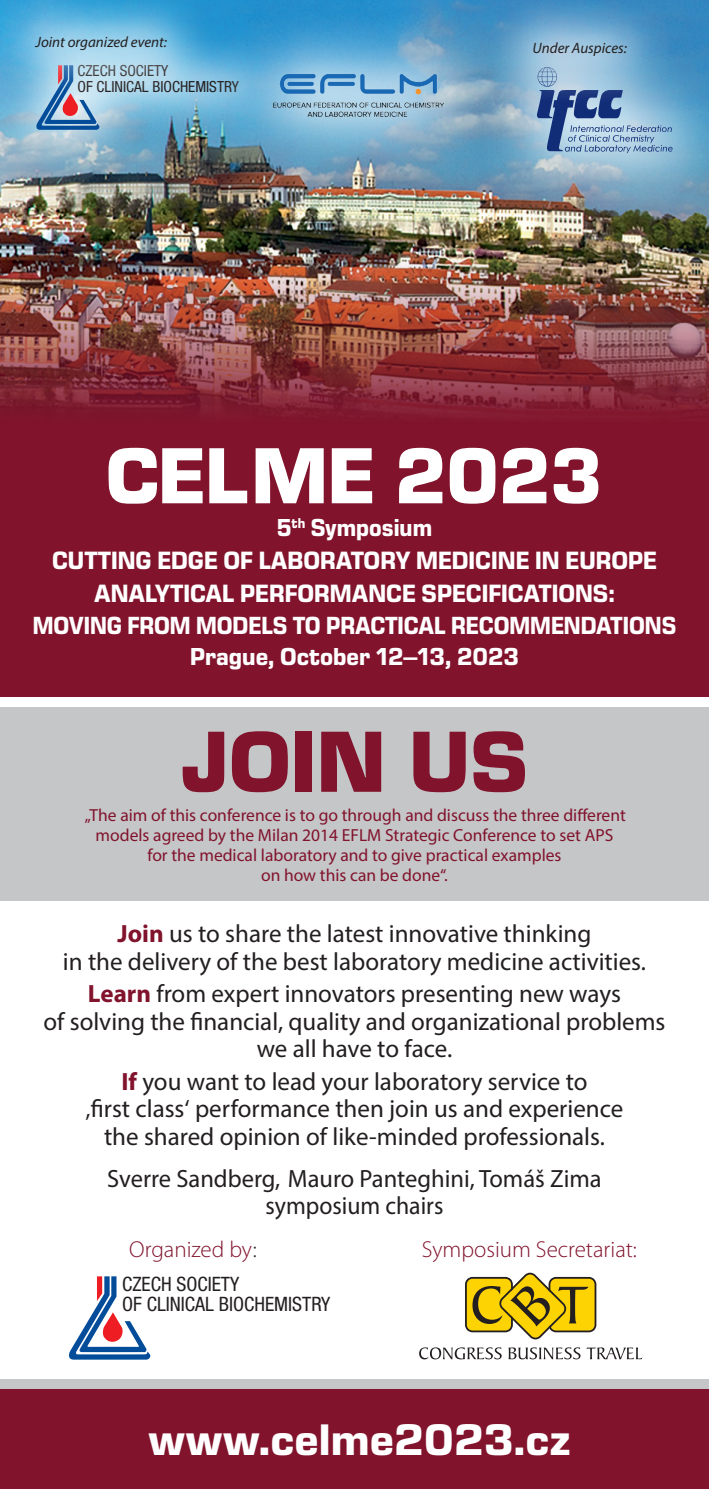
<style>
.page{position:relative;width:709px;height:1489px;background:#fff}
.page>*{position:absolute;margin:0;border:0;box-sizing:border-box;transform-origin:0 0}
.t1{font:90px "Eurostile TCE Blac";color:#81132c}
.t2{font:82.5px "Eurostile TCE Blac";letter-spacing:-.01em;color:#fff}
.t3{font:700 45px "Eurostile Next LT Pro";color:#fff}
.t4{font:700 25.5px "Eurostile Next LT Pro";color:#fff;scale:.92 1}
.t5{font:700 25.25px "Eurostile Next LT Pro";letter-spacing:-.005em;color:#fff;scale:.88 1}
.t6{font:25px/27.5px "Myriad Pro";color:#231f20;text-align:center}
.t7{font:700 25px "Eurostile Next LT Pro";color:#fff;scale:.93 1}
.t8{font:700 25px "Eurostile Next LT Pro";color:#fff;scale:.9 1}
.t9{font:300 23px "Myriad Pro";color:#81132c}
.t10{font:condensed 19.75px/20.5px "Helvetica Neue LT Pro";color:#231f20}
.t11{font:17.5px/20px "Myriad Pro";color:#81132c;text-align:center}
.t12{font:condensed 15.25px/15.8px "Helvetica Neue LT Pro";color:#231f20}
.t13{font:italic 15px "Myriad Pro";color:#231f20}
.s1{font-weight:700;color:#81132c}
.s2{color:#231f20}
</style>
<div class="page">
<div style="left:0;top:1378px;width:709px;height:110px;background:#c5c6c8"></div>
<div style="left:0;top:0;width:709px;height:696px;background:#81132c"></div>
<img style="left:0;top:0;width:709px;height:416px">
<div style="left:0;top:1389px;width:709px;height:99px;background:#81132c"></div>
<div style="left:0;top:12px;width:289px;height:171px;background:#fff;opacity:.8"></div>
<svg style="left:36px;top:101px;width:64px;height:29px;background:#788eb4"></svg>
<div style="left:0;top:0;width:217px;height:101px;background:#fff;opacity:.8"></div>
<svg style="left:465px;top:1272px;width:131px;height:67px"></svg>
<svg style="left:419px;top:1347px;width:82px;height:12px"></svg>
<svg style="left:508px;top:1347px;width:72px;height:12px"></svg>
<svg style="left:586px;top:1347px;width:56px;height:12px"></svg>
<svg style="left:68px;top:1276px;width:83px;height:83px"></svg>
<div style="left:0;top:707px;width:709px;height:193px;background:#c5c6c8"></div>
<div style="left:207px;top:5px;width:302px;height:180px;background:#fff;opacity:.8"></div>
<img style="left:269px;top:69px;width:181px;height:52px">
<div style="left:469px;top:0;width:240px;height:221px;background:#fff;opacity:.8"></div>
<svg style="left:537px;top:106px;width:135px;height:47px;background:#85a4c6"></svg>
<div style="left:483px;top:0;width:194px;height:106px;background:#fff;opacity:.8"></div>
<p class="t13" style="left:35px;top:32px;width:133px">Joint organized event:</p>
<p class="t12" style="left:78px;top:63px;width:163px">CZECH SOCIETY<br>OF CLINICAL BIOCHEMISTRY</p>
<p class="t13" style="left:532px;top:39px;width:96px">Under Auspices:</p>
<p class="t2" style="left:106px;top:430px;width:498px">CELME 2023</p>
<p class="t8" style="left:277px;top:513px;width:174px">5<sup>th</sup> Symposium</p>
<p class="t4" style="left:52px;top:546px;width:659px">CUTTING EDGE OF LABORATORY MEDICINE IN EUROPE</p>
<p class="t4" style="left:94px;top:579px;width:567px">ANALYTICAL PERFORMANCE SPECIFICATIONS:</p>
<p class="t5" style="left:33px;top:610px;width:733px">MOVING FROM MODELS TO PRACTICAL RECOMMENDATIONS</p>
<p class="t7" style="left:190px;top:642px;width:355px">Prague, October 12–13, 2023</p>
<p class="t1" style="left:181px;top:712px;width:348px">JOIN US</p>
<p class="t11" style="left:85px;top:805px;width:542px">„The aim of this conference is to go through and discuss the three different models agreed by the Milan 2014 EFLM Strategic Conference to set APS for the medical laboratory and to give practical examples</p>
<p class="t11" style="left:261px;top:865px;width:188px">on how this can be done“.</p>
<p class="t6" style="left:63px;top:919px;width:584px"><span class="s1">Join</span> us to share the latest innovative thinking<br>in the delivery of the best laboratory medicine activities.</p>
<p class="t6" style="left:43px;top:979px;width:623px"><span class="s1">Learn</span> from expert innovators presenting new ways<br>of solving the financial, quality and organizational problems we all have to face.</p>
<p class="t6" style="left:86px;top:1067px;width:539px"><span class="s1">If</span> you want to lead your laboratory service to<br>‚first class‘ performance then join us and experience the shared opinion of like-minded professionals.</p>
<p class="t6" style="left:107px;top:1163px;width:496px">Sverre Sandberg, Mauro Panteghini, Tomáš Zima symposium chairs</p>
<p class="t9" style="left:129px;top:1234px;width:129px">Organized by<span class="s2">:</span></p>
<p class="t10" style="left:122px;top:1273px;width:210px">CZECH SOCIETY<br>OF CLINICAL BIOCHEMISTRY</p>
<p class="t9" style="left:422px;top:1234px;width:217px">Symposium Secretariat:</p>
<p class="t3" style="left:148px;top:1413px;width:423px">www.celme2023.cz</p>
</div>
